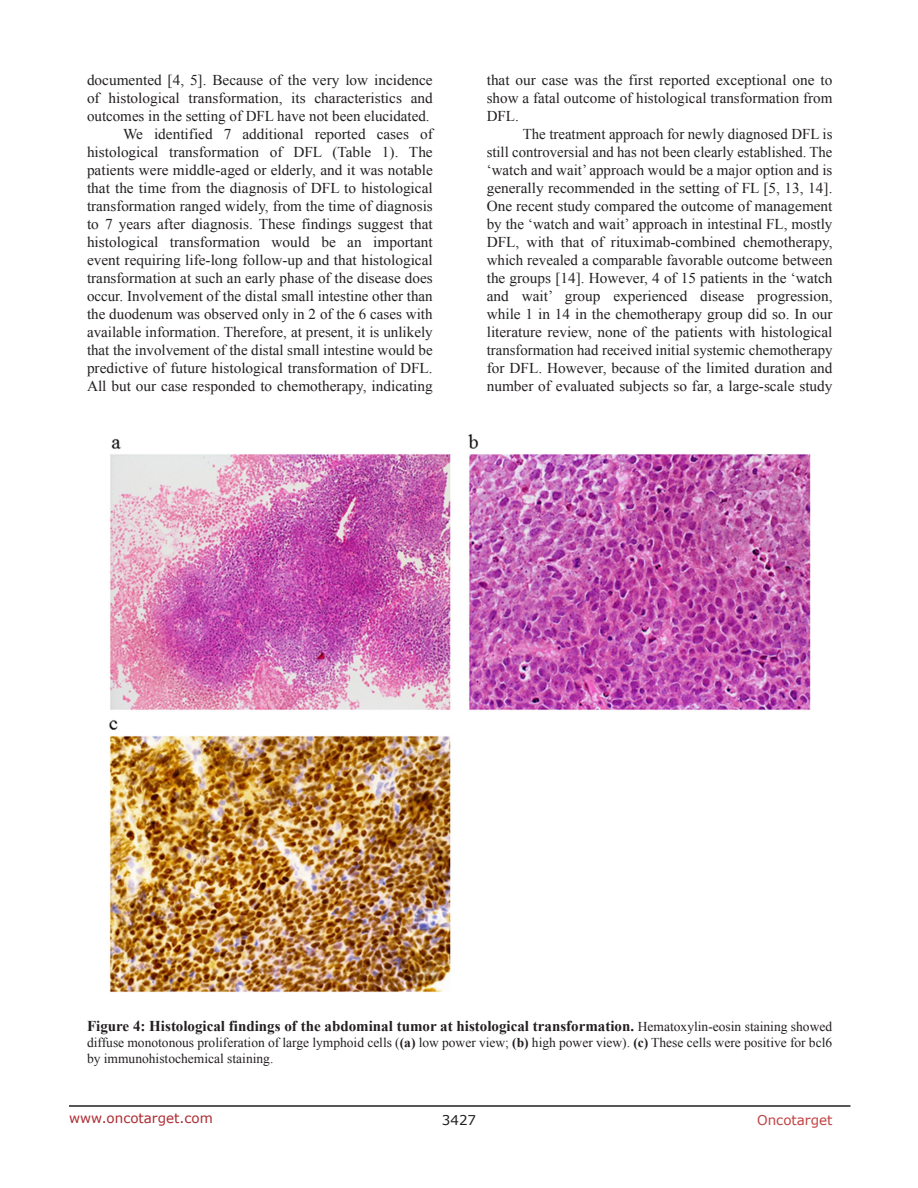
<style>
.page{position:relative;width:918px;height:1188px;background:#fff}
.page>*{position:absolute;margin:0;border:0;box-sizing:border-box;transform-origin:0 0}
.BodyText{font:15px/18px "Times New Roman";color:#231f20;text-align:justify}
.figuretext{font:700 15px "Times New Roman";color:#231f20}
.figuretext-2{font:13.5px/16.2px "Times New Roman";color:#231f20}
.t1{font:13.5px "Verdana";color:#ac2b31}
.t2{font:13.5px "Verdana";color:#c24141}
.t3{font:13.5px "Verdana";color:#231f20}
.s1{font-weight:400;font-size:13.5px}
.s2{font-weight:700}
</style>
<div class="page">
<hr style="left:69px;top:1105px;width:781px;height:2px;background:#231f20">
<img style="left:109px;top:434px;width:702px;height:559px">
<p class="BodyText" style="left:87px;top:71px;width:347px">documented [4, 5]. Because of the very low incidence of histological transformation, its characteristics and outcomes in the setting of DFL have not been elucidated.</p>
<p class="BodyText" style="left:87px;top:125px;width:347px;text-indent:36px">We identified 7 additional reported cases of histological transformation of DFL (Table 1). The patients were middle-aged or elderly, and it was notable that the time from the diagnosis of DFL to histological transformation ranged widely, from the time of diagnosis to 7 years after diagnosis. These findings suggest that histological transformation would be an important event requiring life-long follow-up and that histological transformation at such an early phase of the disease does occur. Involvement of the distal small intestine other than the duodenum was observed only in 2 of the 6 cases with available information. Therefore, at present, it is unlikely that the involvement of the distal small intestine would be predictive of future histological transformation of DFL.<br>All but our case responded to chemotherapy, indicating</p>
<p class="BodyText" style="left:487px;top:71px;width:347px">that our case was the first reported exceptional one to show a fatal outcome of histological transformation from DFL.</p>
<p class="BodyText" style="left:487px;top:125px;width:347px;text-indent:36px">The treatment approach for newly diagnosed DFL is still controversial and has not been clearly established. The ‘watch and wait’ approach would be a major option and is generally recommended in the setting of FL [5, 13, 14].<br>One recent study compared the outcome of management by the ‘watch and wait’ approach in intestinal FL, mostly DFL, with that of rituximab-combined chemotherapy, which revealed a comparable favorable outcome between the groups [14]. However, 4 of 15 patients in the ‘watch and wait’ group experienced disease progression, while 1 in 14 in the chemotherapy group did so. In our literature review, none of the patients with histological transformation had received initial systemic chemotherapy for DFL. However, because of the limited duration and number of evaluated subjects so far, a large-scale study</p>
<p class="figuretext" style="left:87px;top:1015px;width:747px">Figure 4: Histological findings of the abdominal tumor at histological transformation. <span class="s1">Hematoxylin-eosin staining showed</span></p>
<p class="figuretext-2" style="left:87px;top:1034px;width:747px">diffuse monotonous proliferation of large lymphoid cells (<span class="s2">(a)</span> low power view; <span class="s2">(b)</span> high power view). <span class="s2">(c)</span> These cells were positive for bcl6 by immunohistochemical staining.</p>
<p class="t1" style="left:69px;top:1109px;width:145px">www.oncotarget.com</p>
<p class="t3" style="left:442px;top:1111px;width:36px">3427</p>
<p class="t2" style="left:757px;top:1111px;width:77px">Oncotarget</p>
</div>
